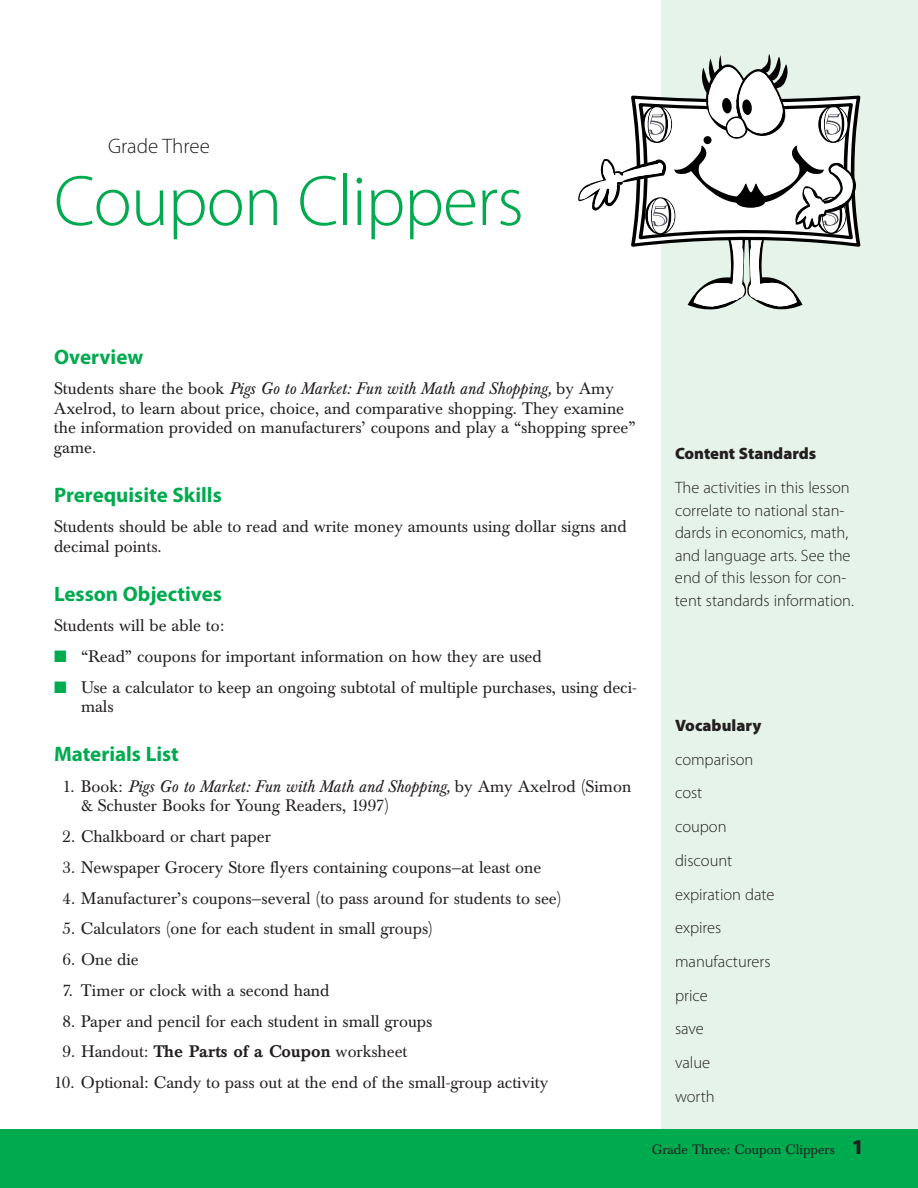
<style>
.page{position:relative;width:918px;height:1188px;background:#fff}
.page>*{position:absolute;margin:0;border:0;box-sizing:border-box;transform-origin:0 0}
.t1{font:300 72px "Myriad Pro";letter-spacing:-.015em;color:#00aa4f}
.t2{font:700 21px "Myriad Pro";color:#00aa4f}
.t3{font:300 21px "Myriad Pro";color:#231f20}
.t4{font:16.5px/19.5px "Baskerville BE";color:#231f20}
.t5{font:300 16.5px/33.8px "Myriad Pro";color:#231f20}
.t6{font:900 16.5px "Myriad Pro";color:#231f20}
.t7{font:13.5px "Baskerville BE";color:#231f20}
.s1{font-style:italic}
.s2{color:#00aa4f}
.s3{font-weight:500}
.s4{font-family:"Myriad Pro";font-weight:900;font-size:21px}
</style>
<div class="page">
<div style="left:662px;top:0;width:256px;height:1188px;background:#e5f3e8"></div>
<div style="left:0;top:1130px;width:918px;height:58px;background:#00aa4f"></div>
<svg style="left:578px;top:54px;width:283px;height:256px"></svg>
<p class="t3" style="left:108px;top:138px;width:103px">Grade Three</p>
<h1 class="t1" style="left:54px;top:174px;width:471px">Coupon Clippers</h1>
<p class="t2" style="left:54px;top:349px;width:91px">Overview</p>
<p class="t4" style="left:54px;top:381px;width:583px">Students share the book <span class="s1">Pigs Go to Market: Fun with Math and Shopping,</span> by Amy Axelrod, to learn about price, choice, and comparative shopping. They examine the information provided on manufacturers’ coupons and play a “shopping spree” game.</p>
<p class="t2" style="left:54px;top:487px;width:169px">Prerequisite Skills</p>
<p class="t4" style="left:54px;top:519px;width:574px">Students should be able to read and write money amounts using dollar signs and decimal points.</p>
<p class="t2" style="left:54px;top:586px;width:169px">Lesson Objectives</p>
<p class="t4" style="left:54px;top:618px;width:172px">Students will be able to:</p>
<p class="t4" style="left:54px;top:649px;width:489px"><span class="s2">■</span> “Read” coupons for important information on how they are used</p>
<p class="t4" style="left:81px;top:679px;width:558px;text-indent:-27px"><span class="s2">■</span> Use a calculator to keep an ongoing subtotal of multiple purchases, using deci&shy;mals</p>
<p class="t2" style="left:54px;top:746px;width:127px">Materials List</p>
<p class="t4" style="left:81px;top:778px;width:552px;text-indent:-18px">1. Book: <span class="s1">Pigs Go to Market: Fun with Math and Shopping,</span> by Amy Axelrod (Simon &amp; Schuster Books for Young Readers, 1997)</p>
<p class="t4" style="left:63px;top:829px;width:210px">2. Chalkboard or chart paper</p>
<p class="t4" style="left:63px;top:859px;width:480px">3. Newspaper Grocery Store flyers containing coupons—at least one</p>
<p class="t4" style="left:63px;top:890px;width:501px">4. Manufacturer’s coupons—several (to pass around for students to see)</p>
<p class="t4" style="left:63px;top:921px;width:372px">5. Calculators (one for each student in small groups)</p>
<p class="t4" style="left:63px;top:952px;width:78px">6. One die</p>
<p class="t4" style="left:63px;top:982px;width:268px">7. Timer or clock with a second hand</p>
<p class="t4" style="left:63px;top:1013px;width:371px">8. Paper and pencil for each student in small groups</p>
<p class="t4" style="left:63px;top:1044px;width:346px">9. Handout: <span class="s3">The Parts of a Coupon</span> worksheet</p>
<p class="t4" style="left:54px;top:1074px;width:496px">10. Optional: Candy to pass out at the end of the small-group activity</p>
<p class="t6" style="left:675px;top:448px;width:143px">Content Standards</p>
<p class="t5" style="left:675px;top:478px;width:180px;line-height:22.5px">The activities in this lesson correlate to national stan&shy;dards in economics, math, and language arts. See the end of this lesson for con&shy;tent standards information.</p>
<p class="t6" style="left:675px;top:719px;width:88px">Vocabulary</p>
<p class="t5" style="left:675px;top:743px;width:101px">comparison cost<br>coupon discount expiration date expires manufacturers price<br>save<br>value<br>worth</p>
<p class="t7" style="left:652px;top:1144px;width:214px">Grade Three: Coupon Clippers <span class="s4">1</span></p>
</div>
